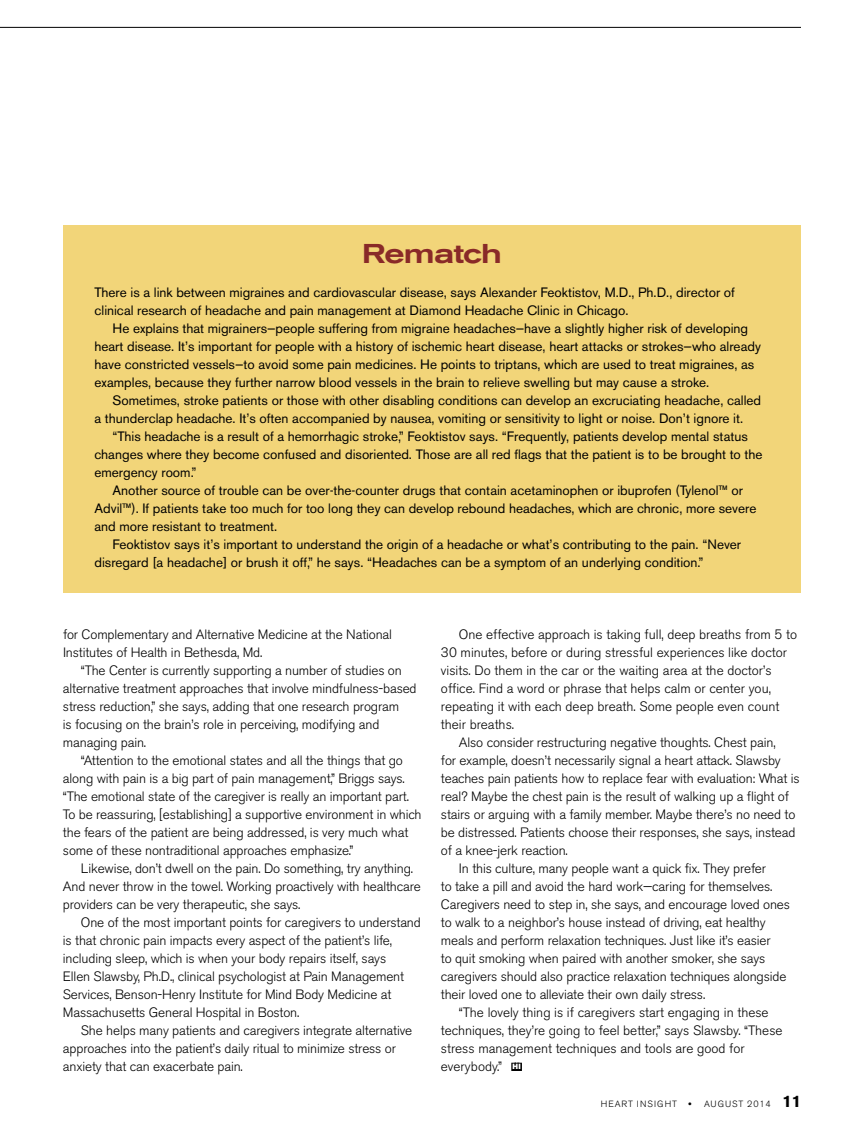
<style>
.page{position:relative;width:864px;height:1134px;background:#fff}
.page>*{position:absolute;margin:0;border:0;box-sizing:border-box;transform-origin:0 0}
.t1{font:500 expanded 27px "Akzidenz Grotesk BE";letter-spacing:-.025em;color:#892a28}
.t2{font:300 13.5px/18px "Akzidenz Grotesk BE";letter-spacing:-.01em;color:#000}
.t3{font:13.5px/18px "Akzidenz Grotesk BE";color:#000}
.t4{font:300 9px "Akzidenz Grotesk BE";letter-spacing:.09em;color:#000}
.s1{font-family:"Akzidenz Grotesk BE Super";font-weight:400;font-size:7.5px;color:#fff}
.s2{font-weight:700}
.s3{font-weight:700;font-size:16.5px}
</style>
<div class="page">
<svg style="left:511px;top:1062px;width:10px;height:9px"></svg>
<div style="left:517px;top:1063px;width:5px;height:8px;border:3px solid #000"></div>
<hr style="left:0;top:27px;width:801px;height:1px;background:#000">
<div style="left:63px;top:225px;width:738px;height:367px;background:#f2d579"></div>
<h1 class="t1" style="left:362px;top:238px;width:141px">Rematch</h1>
<p class="t3" style="left:94px;top:283px;width:642px">There is a link between migraines and cardiovascular disease, says Alexander Feoktistov, M.D., Ph.D., director of clinical research of headache and pain management at Diamond Headache Clinic in Chicago.</p>
<p class="t3" style="left:94px;top:319px;width:668px;text-indent:18px">He explains that migrainers—people suffering from migraine headaches—have a slightly higher risk of developing heart disease. It’s important for people with a history of ischemic heart disease, heart attacks or strokes—who already have constricted vessels—to avoid some pain medicines. He points to triptans, which are used to treat migraines, as examples, because they further narrow blood vessels in the brain to relieve swelling but may cause a stroke.</p>
<p class="t3" style="left:94px;top:391px;width:668px;text-indent:18px">Sometimes, stroke patients or those with other disabling conditions can develop an excruciating headache, called a thunderclap headache. It’s often accompanied by nausea, vomiting or sensitivity to light or noise. Don’t ignore it.</p>
<p class="t3" style="left:94px;top:427px;width:670px;text-indent:18px">“This headache is a result of a hemorrhagic stroke,” Feoktistov says. “Frequently, patients develop mental status changes where they become confused and disoriented. Those are all red flags that the patient is to be brought to the emergency room.”</p>
<p class="t3" style="left:94px;top:481px;width:663px;text-indent:18px">Another source of trouble can be over-the-counter drugs that contain acetaminophen or ibuprofen (Tylenol™ or<br>Advil™). If patients take too much for too long they can develop rebound headaches, which are chronic, more severe and more resistant to treatment.</p>
<p class="t3" style="left:94px;top:535px;width:648px;text-indent:18px">Feoktistov says it’s important to understand the origin of a headache or what’s contributing to the pain. “Never disregard [a headache] or brush it off,” he says. “Headaches can be a symptom of an underlying condition.”</p>
<p class="t2" style="left:63px;top:626px;width:331px">for Complementary and Alternative Medicine at the National<br>Institutes of Health in Bethesda, Md.</p>
<p class="t2" style="left:63px;top:662px;width:355px;text-indent:18px">“The Center is currently supporting a number of studies on alternative treatment approaches that involve mindfulness-based stress reduction,” she says, adding that one research program<br>is focusing on the brain’s role in perceiving, modifying and managing pain.</p>
<p class="t2" style="left:63px;top:752px;width:360px;text-indent:18px">“Attention to the emotional states and all the things that go along with pain is a big part of pain management,” Briggs says. “The emotional state of the caregiver is really an important part.<br>To be reassuring, [establishing] a supportive environment in which the fears of the patient are being addressed, is very much what some of these nontraditional approaches emphasize.”</p>
<p class="t2" style="left:63px;top:860px;width:359px;text-indent:18px">Likewise, don’t dwell on the pain. Do something, try anything.<br>And never throw in the towel. Working proactively with healthcare providers can be very therapeutic, she says.</p>
<p class="t2" style="left:63px;top:914px;width:359px;text-indent:18px">One of the most important points for caregivers to understand is that chronic pain impacts every aspect of the patient’s life, including sleep, which is when your body repairs itself, says<br>Ellen Slawsby, Ph.D., clinical psychologist at Pain Management Services, Benson-Henry Institute for Mind Body Medicine at Massachusetts General Hospital in Boston.</p>
<p class="t2" style="left:63px;top:1022px;width:351px;text-indent:18px">She helps many patients and caregivers integrate alternative approaches into the patient’s daily ritual to minimize stress or anxiety that can exacerbate pain.</p>
<p class="t2" style="left:459px;top:625px;width:340px">One effective approach is taking full, deep breaths from 5 to</p>
<p class="t2" style="left:441px;top:643px;width:348px">30 minutes, before or during stressful experiences like doctor</p>
<p class="t2" style="left:441px;top:661px;width:332px">visits. Do them in the car or the waiting area at the doctor’s</p>
<p class="t2" style="left:441px;top:679px;width:332px">office. Find a word or phrase that helps calm or center you,</p>
<p class="t2" style="left:441px;top:697px;width:340px">repeating it with each deep breath. Some people even count</p>
<p class="t2" style="left:441px;top:715px;width:75px">their breaths.</p>
<p class="t2" style="left:459px;top:733px;width:318px">Also consider restructuring negative thoughts. Chest pain,</p>
<p class="t2" style="left:441px;top:751px;width:341px">for example, doesn’t necessarily signal a heart attack. Slawsby</p>
<p class="t2" style="left:441px;top:769px;width:360px">teaches pain patients how to replace fear with evaluation: What is</p>
<p class="t2" style="left:441px;top:787px;width:349px">real? Maybe the chest pain is the result of walking up a flight of</p>
<p class="t2" style="left:441px;top:805px;width:356px">stairs or arguing with a family member. Maybe there’s no need to</p>
<p class="t2" style="left:441px;top:823px;width:356px">be distressed. Patients choose their responses, she says, instead</p>
<p class="t2" style="left:441px;top:841px;width:128px">of a knee-jerk reaction.</p>
<p class="t2" style="left:459px;top:859px;width:309px">In this culture, many people want a quick fix. They prefer</p>
<p class="t2" style="left:441px;top:877px;width:333px">to take a pill and avoid the hard work—caring for themselves.</p>
<p class="t2" style="left:441px;top:895px;width:351px">Caregivers need to step in, she says, and encourage loved ones</p>
<p class="t2" style="left:441px;top:913px;width:326px">to walk to a neighbor’s house instead of driving, eat healthy</p>
<p class="t2" style="left:441px;top:931px;width:331px">meals and perform relaxation techniques. Just like it’s easier</p>
<p class="t2" style="left:441px;top:949px;width:326px">to quit smoking when paired with another smoker, she says</p>
<p class="t2" style="left:441px;top:967px;width:347px">caregivers should also practice relaxation techniques alongside</p>
<p class="t2" style="left:441px;top:985px;width:266px">their loved one to alleviate their own daily stress.</p>
<p class="t2" style="left:459px;top:1003px;width:311px">“The lovely thing is if caregivers start engaging in these</p>
<p class="t2" style="left:441px;top:1021px;width:343px">techniques, they’re going to feel better,” says Slawsby. “These</p>
<p class="t2" style="left:441px;top:1039px;width:305px">stress management techniques and tools are good for</p>
<p class="t2" style="left:441px;top:1057px;width:81px">everybody.” <span class="s1">HI</span></p>
<p class="t4" style="left:601px;top:1099px;width:42px">h eart insi</p>
<p class="t4" style="left:657px;top:1099px;width:145px">ght <span class="s2">•</span> august 2014 <span class="s3">11</span></p>
</div>
